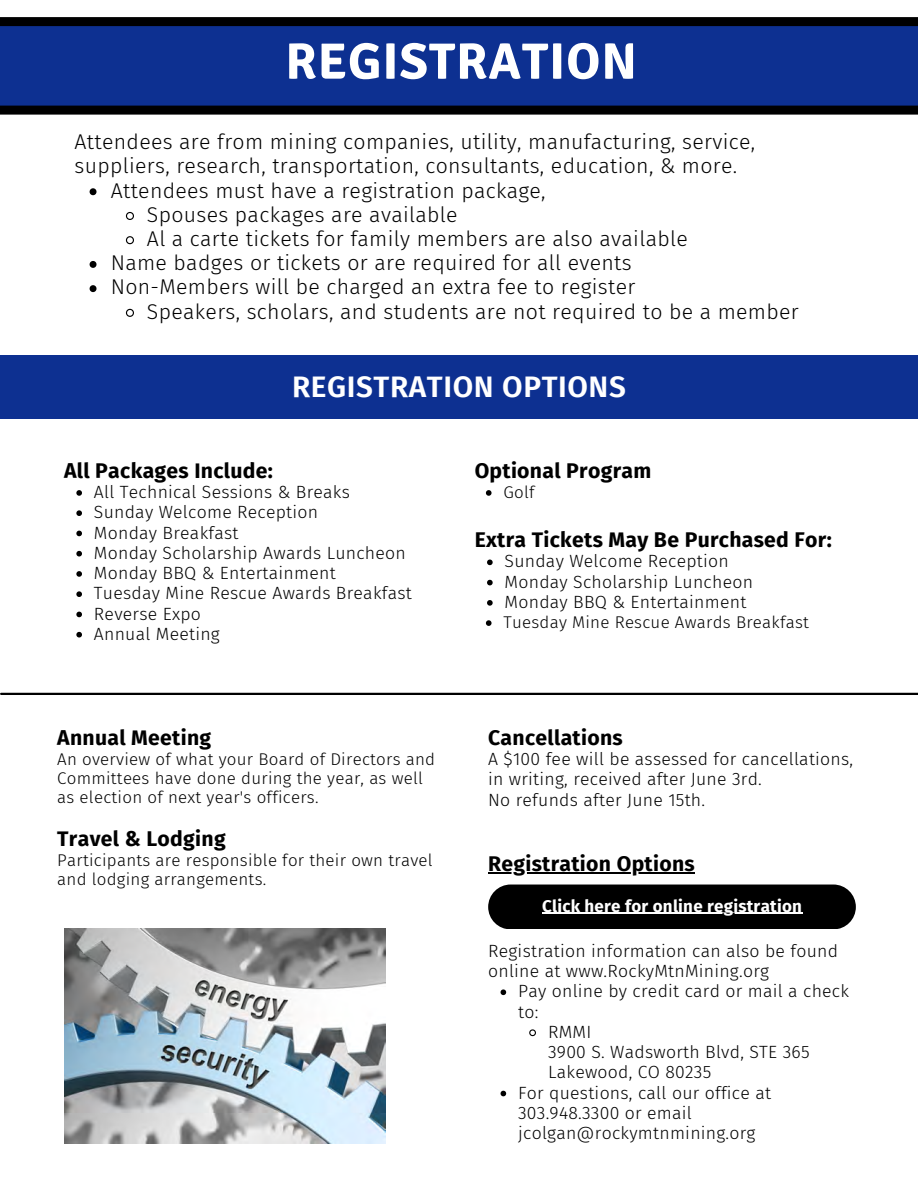
<style>
.page{position:relative;width:918px;height:1188px;background:#fff}
.page>*{position:absolute;margin:0;border:0;box-sizing:border-box;transform-origin:0 0}
.t1{font:700 51px "Signika";letter-spacing:.02em;color:#fff}
.t2{font:600 29.7px "Fira Sans";letter-spacing:.02em;color:#fff}
.t3{font:300 21.3px/24.2px "Fira Sans";letter-spacing:.015em;color:#000}
.t4{font:700 21.15px "Fira Sans";letter-spacing:.015em;color:#000}
.t5{font:300 17.7px/20.2px "Fira Sans";letter-spacing:.015em;color:#000}
.t6{font:300 16.95px/19.2px "Fira Sans";letter-spacing:.015em;color:#000}
.t7{font:700 16.95px "Fira Sans";letter-spacing:.015em;color:#fff}
</style>
<div class="page">
<div style="left:0;top:22px;width:918px;height:84px;background:#0d3091"></div>
<div style="left:0;top:106px;width:918px;height:9px;background:#000"></div>
<div style="left:0;top:17px;width:918px;height:9px;background:#000"></div>
<div style="left:0;top:355px;width:918px;height:63px;background:#0d3091"></div>
<hr style="left:1px;top:693px;width:917px;height:2px;background:#000">
<div style="left:488px;top:885px;width:368px;height:44px;background:#000;border-radius:22px"></div>
<hr style="left:542px;top:913px;width:260px;height:1px;background:#fff">
<img style="left:64px;top:928px;width:322px;height:215px">
<svg style="left:487px;top:560px;width:6px;height:5px"></svg>
<svg style="left:487px;top:580px;width:6px;height:5px"></svg>
<svg style="left:487px;top:600px;width:6px;height:6px"></svg>
<svg style="left:486px;top:620px;width:6px;height:6px"></svg>
<svg style="left:76px;top:490px;width:6px;height:6px"></svg>
<svg style="left:76px;top:510px;width:6px;height:6px"></svg>
<svg style="left:76px;top:531px;width:6px;height:5px"></svg>
<svg style="left:76px;top:551px;width:6px;height:6px"></svg>
<svg style="left:76px;top:571px;width:6px;height:6px"></svg>
<svg style="left:76px;top:591px;width:6px;height:6px"></svg>
<svg style="left:76px;top:612px;width:6px;height:5px"></svg>
<svg style="left:76px;top:632px;width:6px;height:6px"></svg>
<svg style="left:486px;top:490px;width:6px;height:6px"></svg>
<svg style="left:90px;top:188px;width:7px;height:7px"></svg>
<svg style="left:125px;top:211px;width:9px;height:9px"></svg>
<svg style="left:125px;top:236px;width:9px;height:9px"></svg>
<svg style="left:90px;top:261px;width:7px;height:7px"></svg>
<svg style="left:90px;top:285px;width:7px;height:7px"></svg>
<svg style="left:125px;top:308px;width:9px;height:9px"></svg>
<hr style="left:488px;top:872px;width:207px;height:2px;background:#000">
<svg style="left:501px;top:989px;width:5px;height:6px"></svg>
<svg style="left:529px;top:1029px;width:7px;height:8px"></svg>
<svg style="left:501px;top:1091px;width:5px;height:5px"></svg>
<p class="t1" style="left:285px;top:31px;width:353px">REGISTRATION</p>
<p class="t3" style="left:75px;top:130px;width:682px">Attendees are from mining companies, utility, manufacturing, service, suppliers, research, transportation, consultants, education, &amp; more.</p>
<h3 class="t3" style="left:111px;top:178px;width:436px">Attendees must have a registration package,</h3>
<p class="t3" style="left:147px;top:203px;width:312px">Spouses packages are available</p>
<h3 class="t3" style="left:147px;top:227px;width:542px">Al a carte tickets for family members are also available</h3>
<p class="t3" style="left:111px;top:251px;width:522px">Name badges or tickets or are required for all events</p>
<p class="t3" style="left:111px;top:275px;width:526px">Non-Members will be charged an extra fee to register</p>
<p class="t3" style="left:147px;top:299px;width:653px">Speakers, scholars, and students are not required to be a member</p>
<p class="t2" style="left:292px;top:369px;width:335px">REGISTRATION OPTIONS</p>
<p class="t4" style="left:64px;top:458px;width:210px">All Packages Include:</p>
<p class="t5" style="left:94px;top:482px;width:258px">All Technical Sessions &amp; Breaks</p>
<h1 class="t5" style="left:94px;top:502px;width:226px">Sunday Welcome Reception</h1>
<h3 class="t5" style="left:94px;top:522px;width:146px">Monday Breakfast</h3>
<p class="t5" style="left:94px;top:543px;width:313px">Monday Scholarship Awards Luncheon</p>
<p class="t5" style="left:94px;top:563px;width:243px">Monday BBQ &amp; Entertainment</p>
<p class="t5" style="left:94px;top:583px;width:319px">Tuesday Mine Rescue Awards Breakfast</p>
<p class="t5" style="left:94px;top:603px;width:108px">Reverse Expo</p>
<p class="t5" style="left:94px;top:624px;width:127px">Annual Meeting</p>
<p class="t4" style="left:57px;top:725px;width:155px">Annual Meeting</p>
<p class="t6" style="left:57px;top:750px;width:379px">An overview of what your Board of Directors and<br>Committees have done during the year, as well as election of next year's officers.</p>
<p class="t4" style="left:475px;top:458px;width:178px">Optional Program</p>
<p class="t6" style="left:503px;top:483px;width:33px">Golf</p>
<h4 class="t4" style="left:475px;top:527px;width:359px">Extra Tickets May Be Purchased For:</h4>
<p class="t5" style="left:505px;top:551px;width:226px">Sunday Welcome Reception</p>
<p class="t5" style="left:505px;top:572px;width:250px">Monday Scholarship Luncheon</p>
<p class="t5" style="left:505px;top:592px;width:243px">Monday BBQ &amp; Entertainment</p>
<p class="t6" style="left:503px;top:613px;width:307px">Tuesday Mine Rescue Awards Breakfast</p>
<p class="t4" style="left:488px;top:725px;width:136px">Cancellations</p>
<p class="t5" style="left:488px;top:749px;width:367px">A $100 fee will be assessed for cancellations, in writing, received after June 3rd.</p>
<p class="t5" style="left:488px;top:789px;width:219px">No refunds after June 15th.</p>
<p class="t4" style="left:57px;top:826px;width:170px">Travel &amp; Lodging</p>
<p class="t6" style="left:57px;top:851px;width:377px">Participants are responsible for their own travel and lodging arrangements.</p>
<p class="t4" style="left:488px;top:852px;width:208px">Registration Options</p>
<h2 class="t7" style="left:542px;top:896px;width:261px">Click here for online registration</h2>
<p class="t5" style="left:488px;top:941px;width:351px">Registration information can also be found online at www.RockyMtnMining.org</p>
<p class="t5" style="left:518px;top:981px;width:332px">Pay online by credit card or mail a check to:</p>
<p class="t5" style="left:548px;top:1022px;width:263px">RMMI<br>3900 S. Wadsworth Blvd, STE 365<br>Lakewood, CO 80235</p>
<h3 class="t5" style="left:518px;top:1083px;width:254px">For questions, call our office at<br>303.948.3300 or email jcolgan@rockymtnmining.org</h3>
</div>
